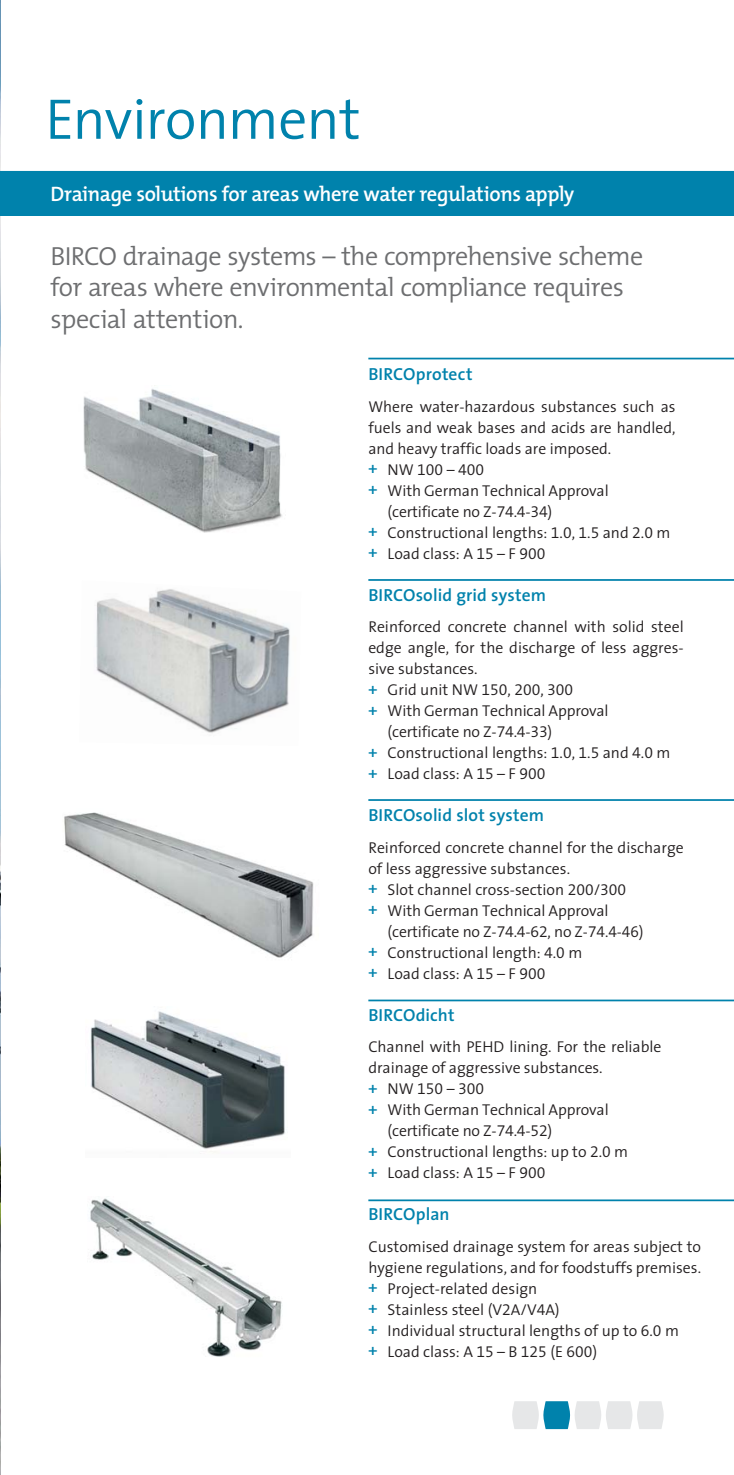
<style>
.page{position:relative;width:734px;height:1475px;background:#fff}
.page>*{position:absolute;margin:0;border:0;box-sizing:border-box;transform-origin:0 0}
.t1{font:300 57.75px "BIRCO Sans";letter-spacing:-.015em;color:#0082ac}
.t2{font:300 26.25px/31.5px "BIRCO Mix";letter-spacing:-.025em;color:#6d6e70}
.t3{font:600 21px "BIRCO Mix";letter-spacing:-.02em;color:#fff}
.t4{font:600 17.5px "BIRCO Sans";letter-spacing:.01em;color:#0082ac}
.t5{font:300 15.75px/21px "BIRCO Sans";color:#231f20}
.s1{font-weight:600;color:#0082ac}
</style>
<div class="page">
<img style="left:0;top:0;width:1px;height:1475px">
<div style="left:0;top:171px;width:733px;height:45px;background:#0082ac"></div>
<img style="left:83px;top:388px;width:199px;height:145px">
<img style="left:64px;top:812px;width:250px;height:146px">
<hr style="left:368px;top:358px;width:365px;height:1px;background:#0082ac">
<svg style="left:512px;top:1401px;width:151px;height:28px"></svg>
<img style="left:90px;top:1011px;width:195px;height:143px">
<hr style="left:368px;top:799px;width:365px;height:2px;background:#0082ac">
<hr style="left:368px;top:1000px;width:365px;height:1px;background:#0082ac">
<hr style="left:368px;top:1199px;width:365px;height:2px;background:#0082ac">
<img style="left:96px;top:589px;width:194px;height:144px">
<hr style="left:368px;top:579px;width:365px;height:2px;background:#0082ac">
<img style="left:90px;top:1198px;width:192px;height:159px">
<h1 class="t1" style="left:45px;top:71px;width:317px">Environment</h1>
<h3 class="t3" style="left:50px;top:177px;width:525px">Drainage solutions for areas where water regulations apply</h3>
<h2 class="t2" style="left:50px;top:239px;width:594px">BIRCO drainage systems – the comprehensive scheme for areas where environmental compliance requires special attention.</h2>
<p class="t4" style="left:368px;top:360px;width:106px">BIRCOprotect</p>
<p class="t5" style="left:368px;top:395px;width:308px">Where water-hazardous substances such as</p>
<p class="t5" style="left:368px;top:416px;width:308px">fuels and weak bases and acids are handled,</p>
<p class="t5" style="left:368px;top:437px;width:244px">and heavy traffic loads are imposed.</p>
<p class="t5" style="left:368px;top:458px;width:117px"><span class="s1">+</span> NW 100 – 400</p>
<p class="t5" style="left:368px;top:479px;width:242px"><span class="s1">+</span> With German Technical Approval</p>
<p class="t5" style="left:387px;top:500px;width:166px">(certificate no Z-74.4-34)</p>
<p class="t5" style="left:368px;top:521px;width:303px"><span class="s1">+</span> Constructional lengths: 1.0, 1.5 and 2.0 m</p>
<p class="t5" style="left:368px;top:542px;width:178px"><span class="s1">+</span> Load class: A 15 – F 900</p>
<p class="t4" style="left:368px;top:580px;width:179px">BIRCOsolid grid system</p>
<p class="t5" style="left:368px;top:616px;width:317px">Reinforced concrete channel with solid steel</p>
<p class="t5" style="left:368px;top:637px;width:316px">edge angle, for the discharge of less aggres-</p>
<p class="t5" style="left:368px;top:658px;width:111px">sive substances.</p>
<p class="t5" style="left:368px;top:679px;width:206px"><span class="s1">+</span> Grid unit NW 150, 200, 300</p>
<p class="t5" style="left:368px;top:700px;width:241px"><span class="s1">+</span> With German Technical Approval</p>
<p class="t5" style="left:387px;top:721px;width:166px">(certificate no Z-74.4-33)</p>
<p class="t5" style="left:368px;top:742px;width:303px"><span class="s1">+</span> Constructional lengths: 1.0, 1.5 and 4.0 m</p>
<p class="t5" style="left:368px;top:763px;width:178px"><span class="s1">+</span> Load class: A 15 – F 900</p>
<p class="t4" style="left:368px;top:801px;width:177px">BIRCOsolid slot system</p>
<p class="t5" style="left:368px;top:836px;width:316px">Reinforced concrete channel for the discharge</p>
<p class="t5" style="left:368px;top:857px;width:203px">of less aggressive substances.</p>
<p class="t5" style="left:368px;top:878px;width:259px"><span class="s1">+</span> Slot channel cross-section 200/300</p>
<p class="t5" style="left:368px;top:899px;width:241px"><span class="s1">+</span> With German Technical Approval</p>
<p class="t5" style="left:387px;top:920px;width:257px">(certificate no Z-74.4-62, no Z-74.4-46)</p>
<p class="t5" style="left:368px;top:941px;width:215px"><span class="s1">+</span> Constructional length: 4.0 m</p>
<p class="t5" style="left:368px;top:962px;width:178px"><span class="s1">+</span> Load class: A 15 – F 900</p>
<p class="t4" style="left:368px;top:1000px;width:88px">BIRCOdicht</p>
<p class="t5" style="left:368px;top:1036px;width:294px">Channel with PEHD lining. For the reliable</p>
<p class="t5" style="left:368px;top:1057px;width:236px">drainage of aggressive substances.</p>
<p class="t5" style="left:368px;top:1078px;width:117px"><span class="s1">+</span> NW 150 – 300</p>
<p class="t5" style="left:368px;top:1099px;width:242px"><span class="s1">+</span> With German Technical Approval</p>
<p class="t5" style="left:387px;top:1120px;width:166px">(certificate no Z-74.4-52)</p>
<p class="t5" style="left:368px;top:1141px;width:261px"><span class="s1">+</span> Constructional lengths: up to 2.0 m</p>
<p class="t5" style="left:368px;top:1162px;width:178px"><span class="s1">+</span> Load class: A 15 – F 900</p>
<p class="t4" style="left:368px;top:1200px;width:83px">BIRCOplan</p>
<p class="t5" style="left:368px;top:1235px;width:334px">Customised drainage system for areas subject to hygiene regulations, and for foodstuffs premises. <span class="s1">+</span> Project-related design<br><span class="s1">+</span> Stainless steel (V2A/V4A)<br><span class="s1">+</span> Individual structural lengths of up to 6.0 m<br><span class="s1">+</span> Load class: A 15 – B 125 (E 600)</p>
</div>
